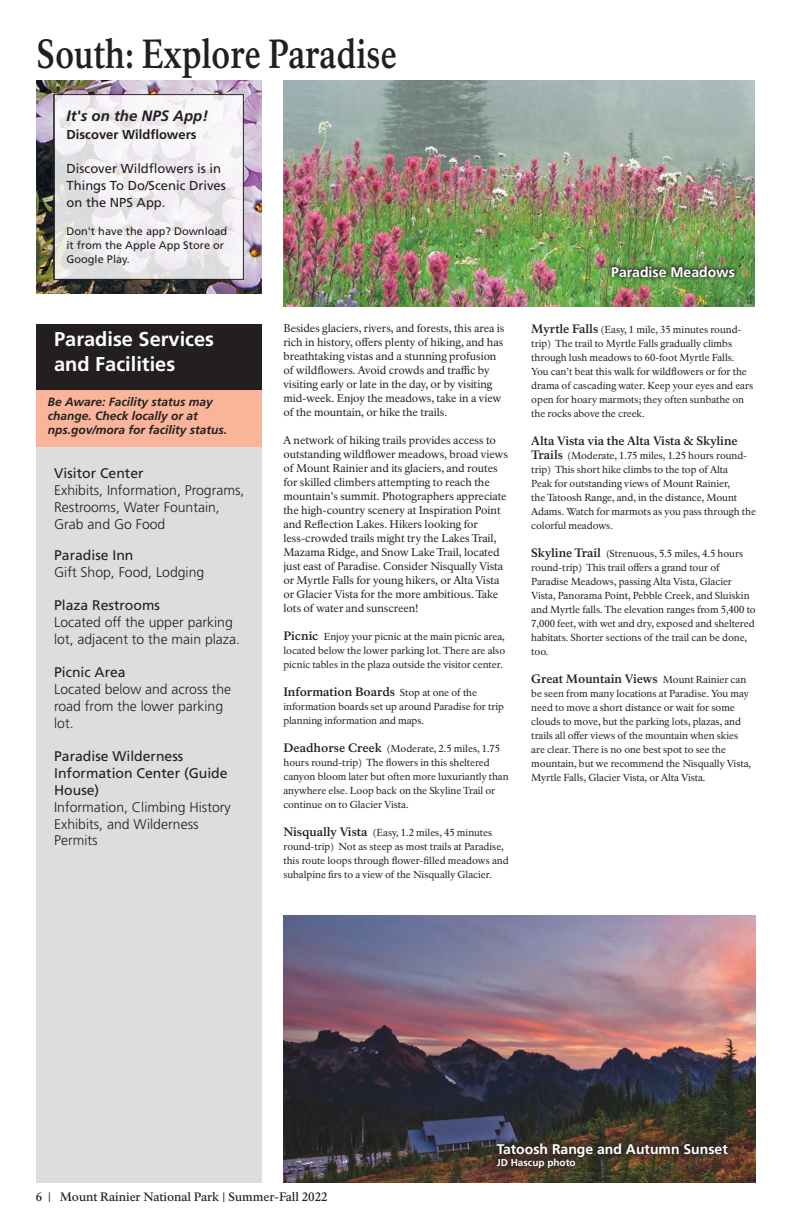
<style>
.page{position:relative;width:792px;height:1224px;background:#fff}
.page>*{position:absolute;margin:0;border:0;box-sizing:border-box;transform-origin:0 0}
.t1{font:700 40px "NPS Rawlinson OT Old";letter-spacing:-.005em;color:#231f20;scale:.8 1}
.t2{font:700 20px/25px "Frutiger LT Std";color:#fff}
.t3{font:italic 700 15px "Frutiger LT Std";color:#231f20}
.t4{font:300 14px/16.8px "Frutiger LT Std";color:#231f20}
.t5{font:14px/16.8px "Frutiger LT Std";color:#231f20}
.t6{font:700 14px "Frutiger LT Std";color:#fff}
.t7{font:13px/17px "Frutiger LT Std";color:#231f20}
.t8{font:700 13px "Frutiger LT Std";color:#231f20}
.t9{font:700 12px "NPS Rawlinson OT";letter-spacing:-.005em;color:#231f20}
.t10{font:italic 700 12px/14px "Frutiger LT Std";color:#231f20}
.t11{font:500 12px "NPS Rawlinson OT";color:#231f20}
.t12{font:11px/14px "NPS Rawlinson OT";letter-spacing:-.005em;color:#231f20}
.t13{font:11px/14px "Frutiger LT Std";color:#231f20}
.t14{font:10px/14px "NPS Rawlinson OT";color:#231f20}
.t15{font:700 10px "Frutiger LT Std";color:#fff}
.s1{font-weight:700;font-size:12px}
.s2{font-weight:400;font-size:10px}
</style>
<div class="page">
<div style="left:36px;top:372px;width:226px;height:811px;background:#dcdddf"></div>
<img style="left:36px;top:81px;width:226px;height:212px">
<svg style="left:54px;top:94px;width:190px;height:186px"></svg>
<div style="left:36px;top:390px;width:226px;height:56px;background:#f9b49a"></div>
<div style="left:36px;top:324px;width:226px;height:66px;background:#231f20"></div>
<img style="left:283px;top:81px;width:471px;height:225px">
<div style="left:607px;top:261px;width:132px;height:20px;background:#231f20;opacity:.85"></div>
<img style="left:284px;top:916px;width:472px;height:267px">
<div style="left:487px;top:1133px;width:250px;height:44px;background:#231f20;opacity:.85"></div>
<p class="t1" style="left:37px;top:30px;width:452px">South: Explore Paradise</p>
<p class="t3" style="left:67px;top:107px;width:143px">It's on the NPS App!</p>
<p class="t8" style="left:67px;top:127px;width:132px">Discover Wildfowers</p>
<p class="t7" style="left:67px;top:160px;width:161px">Discover Wildfowers is in<br>Things To Do/Scenic Drives on the NPS App.</p>
<p class="t13" style="left:67px;top:224px;width:162px">Don't have the app? Download it from the Apple App Store or<br>Google Play.</p>
<p class="t2" style="left:54px;top:327px;width:162px">Paradise Services and Facilities</p>
<p class="t10" style="left:48px;top:394px;width:181px">Be Aware: Facility status may change. Check locally or at nps.gov/mora for facility status.</p>
<p class="t5" style="left:54px;top:465px;width:91px">Visitor Center</p>
<p class="t4" style="left:54px;top:482px;width:192px">Exhibits, Information, Programs,<br>Restrooms, Water Fountain,<br>Grab and Go Food</p>
<p class="t5" style="left:54px;top:547px;width:81px">Paradise Inn</p>
<p class="t4" style="left:54px;top:564px;width:152px">Gift Shop, Food, Lodging</p>
<p class="t5" style="left:54px;top:597px;width:107px">Plaza Restrooms</p>
<p class="t4" style="left:54px;top:614px;width:187px">Located off the upper parking lot, adjacent to the main plaza.</p>
<p class="t5" style="left:54px;top:664px;width:73px">Picnic Area</p>
<p class="t4" style="left:54px;top:681px;width:179px">Located below and across the road from the lower parking lot.</p>
<p class="t5" style="left:54px;top:748px;width:175px">Paradise Wilderness<br>Information Center (Guide<br>House)</p>
<p class="t4" style="left:54px;top:799px;width:178px">Information, Climbing History<br>Exhibits, and Wilderness<br>Permits</p>
<p class="t12" style="left:283px;top:322px;width:223px">Besides glaciers, rivers, and forests, this area is rich in history, ofers plenty of hiking, and has breathtaking vistas and a stunning profusion of wildfowers. Avoid crowds and trafc by visiting early or late in the day, or by visiting mid-week. Enjoy the meadows, take in a view of the mountain, or hike the trails.</p>
<p class="t12" style="left:283px;top:434px;width:226px">A network of hiking trails provides access to outstanding wildfower meadows, broad views of Mount Rainier and its glaciers, and routes for skilled climbers attempting to reach the mountain’s summit. Photographers appreciate the high-country scenery at Inspiration Point and Refection Lakes. Hikers looking for less-crowded trails might try the Lakes Trail, Mazama Ridge, and Snow Lake Trail, located just east of Paradise. Consider Nisqually Vista or Myrtle Falls for young hikers, or Alta Vista or Glacier Vista for the more ambitious. Take lots of water and sunscreen!</p>
<p class="t14" style="left:283px;top:630px;width:223px;text-align:justify"><span class="s1">Picnic</span> Enjoy your picnic at the main picnic area, located below the lower parking lot. There are also picnic tables in the plaza outside the visitor center.</p>
<p class="t9" style="left:283px;top:685px;width:195px">Information Boards <span class="s2">Stop at one of the</span></p>
<p class="t14" style="left:283px;top:700px;width:222px">information boards set up around Paradise for trip planning information and maps.</p>
<p class="t14" style="left:283px;top:742px;width:227px"><span class="s1">Deadhorse Creek</span> (Moderate, 2.5 miles, 1.75 hours round-trip) The fowers in this sheltered canyon bloom later but often more luxuriantly than anywhere else. Loop back on the Skyline Trail or continue on to Glacier Vista.</p>
<p class="t14" style="left:283px;top:826px;width:227px"><span class="s1">Nisqually Vista</span> (Easy, 1.2 miles, 45 minutes round-trip) Not as steep as most trails at Paradise, this route loops through fower-flled meadows and subalpine frs to a view of the Nisqually Glacier.</p>
<p class="t6" style="left:611px;top:263px;width:125px">Paradise Meadows</p>
<p class="t14" style="left:531px;top:323px;width:224px"><span class="s1">Myrtle Falls</span> (Easy, 1 mile, 35 minutes round&shy;trip) The trail to Myrtle Falls gradually climbs through lush meadows to 60-foot Myrtle Falls.<br>You can’t beat this walk for wildfowers or for the drama of cascading water. Keep your eyes and ears open for hoary marmots; they often sunbathe on the rocks above the creek.</p>
<p class="t9" style="left:531px;top:434px;width:208px">Alta Vista via the Alta Vista &amp; Skyline</p>
<p class="t14" style="left:531px;top:449px;width:226px"><span class="s1">Trails</span> (Moderate, 1.75 miles, 1.25 hours round&shy;trip) This short hike climbs to the top of Alta<br>Peak for outstanding views of Mount Rainier,<br>the Tatoosh Range, and, in the distance, Mount Adams. Watch for marmots as you pass through the colorful meadows.</p>
<p class="t14" style="left:531px;top:547px;width:226px"><span class="s1">Skyline Trail</span> (Strenuous, 5.5 miles, 4.5 hours round-trip) This trail ofers a grand tour of Paradise Meadows, passing Alta Vista, Glacier Vista, Panorama Point, Pebble Creek, and Sluiskin and Myrtle falls. The elevation ranges from 5,400 to 7,000 feet, with wet and dry, exposed and sheltered habitats. Shorter sections of the trail can be done, too.</p>
<p class="t9" style="left:531px;top:672px;width:216px">Great Mountain Views <span class="s2">Mount Rainier can</span></p>
<p class="t14" style="left:531px;top:687px;width:221px">be seen from many locations at Paradise. You may need to move a short distance or wait for some clouds to move, but the parking lots, plazas, and trails all ofer views of the mountain when skies are clear. There is no one best spot to see the mountain, but we recommend the Nisqually Vista, Myrtle Falls, Glacier Vista, or Alta Vista.</p>
<p class="t11" style="left:36px;top:1189px;width:293px">6 | Mount Rainier National Park | Summer-Fall 2022</p>
<p class="t6" style="left:497px;top:1140px;width:233px">Tatoosh Range and Autumn Sunset</p>
<p class="t15" style="left:497px;top:1156px;width:80px">JD Hascup photo</p>
</div>
